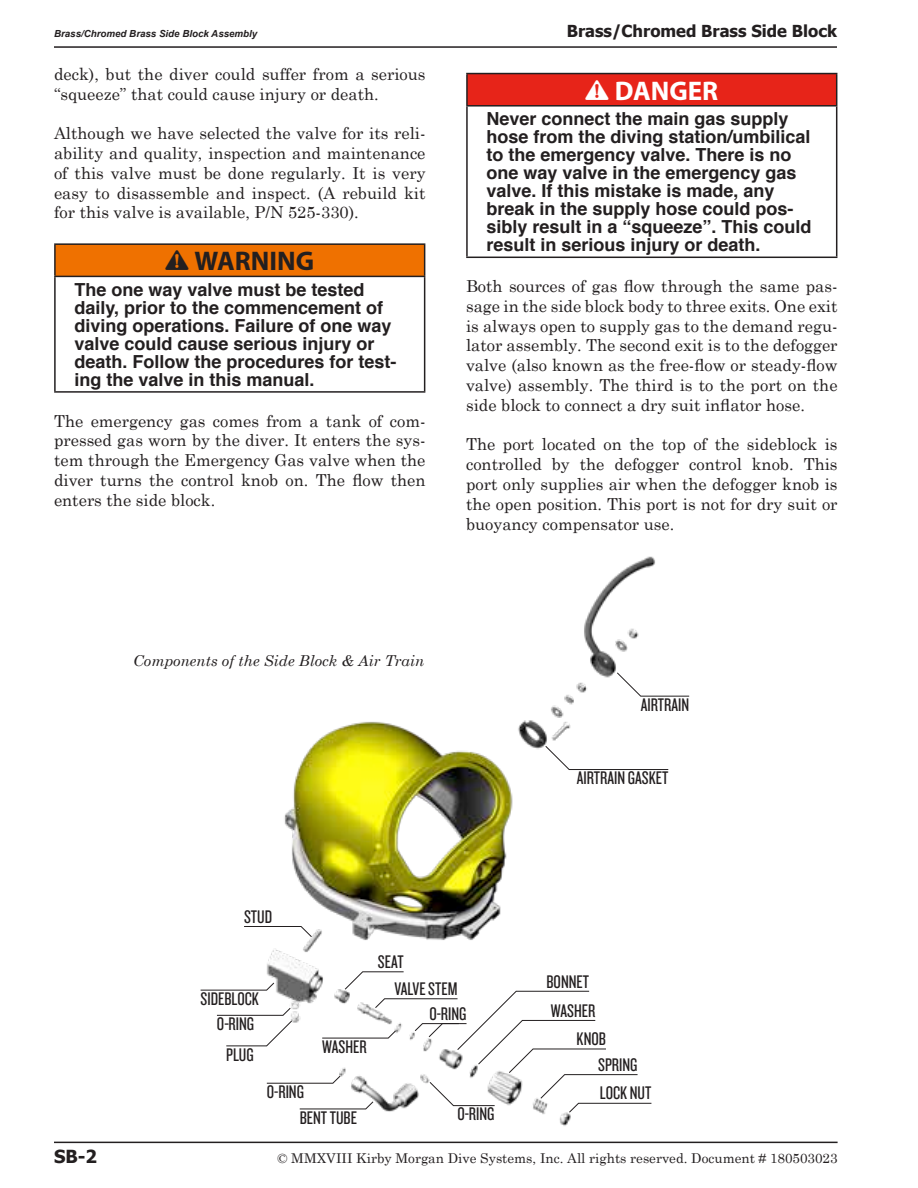
<style>
.page{position:relative;width:918px;height:1188px;background:#fff}
.page>*{position:absolute;margin:0;border:0;box-sizing:border-box;transform-origin:0 0}
.t1{font:700 27px "Myriad Pro";color:#231f20}
.t2{font:700 27px "Myriad Pro";color:#fff}
.t3{font:18.9px/26.8px "Knockout HTF28 Junior Featherwt";color:#231f20}
.t4{font:700 18px/18px "Helvetica";color:#231f20}
.t5{font:700 18px "Tahoma";color:#231f20}
.t6{font:16.5px/19.8px "Century Schoolbook";color:#231f20;text-align:justify}
.t7{font:700 16.5px "Tahoma";color:#231f20}
.t8{font:italic 15px "Century Schoolbook";color:#231f20}
.t9{font:13.5px "Century Schoolbook";color:#231f20}
.t10{font:italic 700 9.75px "Arial";color:#231f20}
.s1{font-family:"ANSI Exclamation Mark";font-weight:400}
</style>
<div class="page">
<hr style="left:54px;top:1142px;width:784px;height:1px;background:#231f20">
<hr style="left:54px;top:46px;width:783px;height:2px;background:#231f20">
<div style="left:55px;top:244px;width:370px;height:32px;background:#ef7100"></div>
<hr style="left:54px;top:277px;width:2px;height:114px;background:#231f20">
<hr style="left:424px;top:277px;width:1px;height:114px;background:#231f20">
<hr style="left:54px;top:391px;width:371px;height:2px;background:#231f20">
<hr style="left:54px;top:243px;width:371px;height:2px;background:#231f20">
<hr style="left:54px;top:245px;width:2px;height:31px;background:#231f20">
<hr style="left:424px;top:245px;width:1px;height:31px;background:#231f20">
<hr style="left:54px;top:276px;width:371px;height:1px;background:#231f20">
<div style="left:467px;top:74px;width:370px;height:32px;background:#e72419"></div>
<hr style="left:466px;top:107px;width:2px;height:150px;background:#231f20">
<hr style="left:836px;top:107px;width:1px;height:150px;background:#231f20">
<hr style="left:466px;top:257px;width:371px;height:1px;background:#231f20">
<hr style="left:466px;top:73px;width:371px;height:1px;background:#231f20">
<hr style="left:466px;top:74px;width:2px;height:31px;background:#231f20">
<hr style="left:836px;top:74px;width:1px;height:31px;background:#231f20">
<hr style="left:466px;top:105px;width:371px;height:2px;background:#231f20">
<img style="left:266px;top:557px;width:389px;height:569px">
<div style="left:244px;top:927px;width:68px;height:11px;background:#fff"></div>
<svg style="left:244px;top:926px;width:68px;height:11px"></svg>
<svg style="left:545px;top:746px;width:124px;height:24px"></svg>
<svg style="left:618px;top:695px;width:72px;height:2px"></svg>
<svg style="left:617px;top:672px;width:72px;height:24px"></svg>
<svg style="left:200px;top:972px;width:452px;height:141px"></svg>
<p class="t10" style="left:54px;top:27px;width:205px">Brass/Chromed Brass Side Block Assembly</p>
<p class="t7" style="left:567px;top:19px;width:272px">Brass/Chromed Brass Side Block</p>
<p class="t6" style="left:54px;top:63px;width:373px">deck), but the diver could suffer from a serious “squeeze” that could cause injury or death.</p>
<p class="t6" style="left:54px;top:123px;width:373px">Although we have selected the valve for its reli&shy;ability and quality, inspection and maintenance of this valve must be done regularly. It is very easy to disassemble and inspect. (A rebuild kit for this valve is available, P/N 525-330).</p>
<h1 class="t1" style="left:165px;top:244px;width:150px"><span class="s1">B</span> WARNING</h1>
<p class="t4" style="left:74px;top:281px;width:324px">The one way valve must be tested daily, prior to the commencement of diving operations. Failure of one way valve could cause serious injury or death. Follow the procedures for test&shy;ing the valve in this manual.</p>
<p class="t6" style="left:54px;top:410px;width:373px">The emergency gas comes from a tank of com&shy;pressed gas worn by the diver. It enters the sys&shy;tem through the Emergency Gas valve when the diver turns the control knob on. The flow then enters the side block.</p>
<h1 class="t2" style="left:585px;top:73px;width:134px"><span class="s1">B</span> DANGER</h1>
<p class="t4" style="left:486px;top:110px;width:327px">Never connect the main gas supply hose from the diving station/umbilical to the emergency valve. There is no one way valve in the emergency gas valve. If this mistake is made, any break in the supply hose could pos&shy;sibly result in a “squeeze”. This could result in serious injury or death.</p>
<p class="t6" style="left:466px;top:276px;width:373px">Both sources of gas flow through the same pas&shy;sage in the side block body to three exits. One exit is always open to supply gas to the demand regu&shy;lator assembly. The second exit is to the defogger valve (also known as the free-flow or steady-flow valve) assembly. The third is to the port on the side block to connect a dry suit inflator hose.</p>
<p class="t6" style="left:466px;top:434px;width:373px">The port located on the top of the sideblock is controlled by the defogger control knob. This port only supplies air when the defogger knob is the open position. This port is not for dry suit or buoyancy compensator use.</p>
<p class="t8" style="left:133px;top:652px;width:293px">Components of the Side Block &amp; Air Train</p>
<p class="t3" style="left:244px;top:904px;width:30px">STUD</p>
<p class="t3" style="left:201px;top:987px;width:60px;line-height:25.2px;text-align:right">SIDEBLOCK<br>O-RING</p>
<p class="t3" style="left:226px;top:1042px;width:29px">PLUG</p>
<p class="t3" style="left:322px;top:1034px;width:46px">WASHER</p>
<p class="t3" style="left:300px;top:1080px;width:59px;line-height:25.8px;text-indent:-33px">O-RING<br>BENT TUBE</p>
<p class="t3" style="left:394px;top:949px;width:65px;text-indent:-16px">SEAT<br>VALVE STEM</p>
<p class="t3" style="left:429px;top:1001px;width:39px">O-RING</p>
<p class="t3" style="left:457px;top:1101px;width:39px">O-RING</p>
<p class="t3" style="left:641px;top:692px;width:50px">AIRTRAIN</p>
<p class="t3" style="left:577px;top:765px;width:93px">AIRTRAIN GASKET</p>
<p class="t3" style="left:547px;top:969px;width:44px">BONNET</p>
<p class="t3" style="left:551px;top:998px;width:46px">WASHER</p>
<p class="t3" style="left:577px;top:1026px;width:31px">KNOB</p>
<p class="t3" style="left:598px;top:1052px;width:41px">SPRING</p>
<p class="t3" style="left:600px;top:1080px;width:53px">LOCK NUT</p>
<p class="t5" style="left:54px;top:1144px;width:44px">SB-2</p>
<p class="t9" style="left:278px;top:1150px;width:562px">© MMXVIII Kirby Morgan Dive Systems, Inc. All rights reserved. Document # 180503023</p>
</div>
